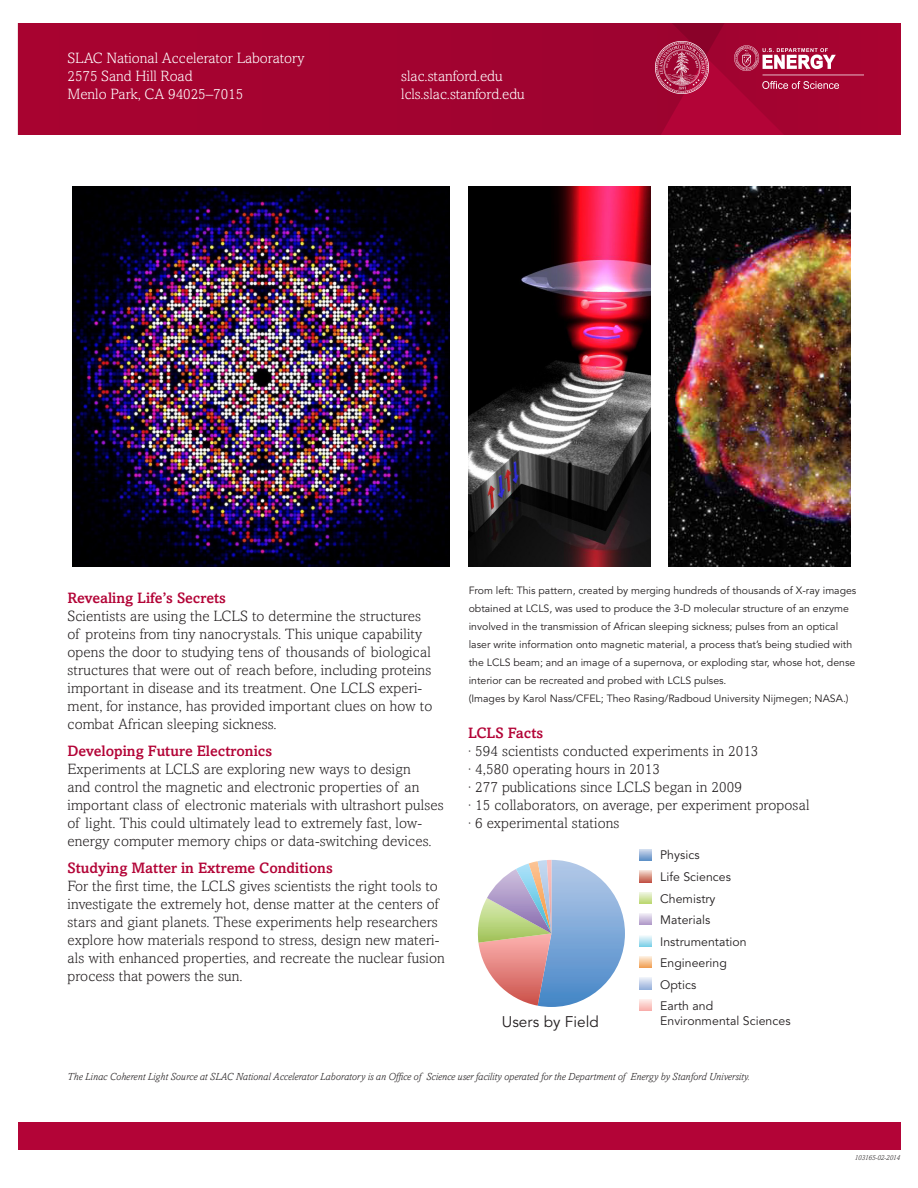
<style>
.page{position:relative;width:918px;height:1188px;background:#fff}
.page>*{position:absolute;margin:0;border:0;box-sizing:border-box;transform-origin:0 0}
.t1{font:15.3px "Avenir LT Std";letter-spacing:.005em;color:#231f20}
.t2{font:300 15px/18px "Amasis MT Std";letter-spacing:.01em;color:#231f20}
.t3{font:300 15px/18px "Amasis MT Std";color:#fff}
.t4{font:500 15px "Amasis MT Std";color:#b30437}
.t5{font:12.3px/21.5px "Avenir LT Std";letter-spacing:.005em;color:#231f20}
.t6{font:10.5px/18px "Avenir LT Std";color:#231f20}
.t7{font:italic 300 10.5px "Amasis MT Std";color:#231f20}
.t8{font:italic 300 7.5px "Amasis MT Std";color:#231f20}
</style>
<div class="page">
<div style="left:18px;top:1122px;width:882px;height:27px;background:#b30437"></div>
<img style="left:72px;top:187px;width:378px;height:380px">
<img style="left:468px;top:187px;width:182px;height:380px">
<img style="left:668px;top:187px;width:182px;height:380px">
<svg style="left:738px;top:24px;width:162px;height:111px;background:#a70331"></svg>
<div style="left:18px;top:24px;width:720px;height:111px;background:#a30330"></div>
<img style="left:735px;top:46px;width:128px;height:42px">
<img style="left:656px;top:41px;width:52px;height:53px">
<svg style="left:640px;top:849px;width:11px;height:12px"></svg>
<svg style="left:640px;top:871px;width:11px;height:11px"></svg>
<svg style="left:640px;top:892px;width:11px;height:12px"></svg>
<svg style="left:640px;top:913px;width:11px;height:12px"></svg>
<svg style="left:640px;top:936px;width:11px;height:10px"></svg>
<svg style="left:640px;top:956px;width:11px;height:12px"></svg>
<svg style="left:640px;top:978px;width:11px;height:11px"></svg>
<svg style="left:640px;top:999px;width:11px;height:12px"></svg>
<svg style="left:477px;top:860px;width:148px;height:147px"></svg>
<p class="t3" style="left:68px;top:49px;width:239px">SLAC National Accelerator Laboratory<br>2575 Sand Hill Road<br>Menlo Park, CA 94025–7015</p>
<p class="t3" style="left:401px;top:67px;width:125px">slac.stanford.edu lcls.slac.stanford.edu</p>
<p class="t4" style="left:68px;top:589px;width:160px">Revealing Life’s Secrets</p>
<p class="t2" style="left:68px;top:607px;width:366px">Scientists are using the LCLS to determine the structures of proteins from tiny nanocrystals. This unique capability opens the door to studying tens of thousands of biological structures that were out of reach before, including proteins important in disease and its treatment. One LCLS experi&shy;ment, for instance, has provided important clues on how to combat African sleeping sickness.</p>
<p class="t4" style="left:68px;top:742px;width:206px">Developing Future Electronics</p>
<p class="t2" style="left:68px;top:760px;width:378px">Experiments at LCLS are exploring new ways to design<br>and control the magnetic and electronic properties of an important class of electronic materials with ultrashort pulses of light. This could ultimately lead to extremely fast, low&shy;energy computer memory chips or data-switching devices.</p>
<p class="t4" style="left:68px;top:859px;width:267px">Studying Matter in Extreme Conditions</p>
<p class="t2" style="left:68px;top:877px;width:379px">For the first time, the LCLS gives scientists the right tools to investigate the extremely hot, dense matter at the centers of stars and giant planets. These experiments help researchers explore how materials respond to stress, design new materi&shy;als with enhanced properties, and recreate the nuclear fusion process that powers the sun.</p>
<p class="t6" style="left:469px;top:582px;width:389px">From left: This pattern, created by merging hundreds of thousands of X-ray images obtained at LCLS, was used to produce the 3-D molecular structure of an enzyme involved in the transmission of African sleeping sickness; pulses from an optical laser write information onto magnetic material, a process that’s being studied with the LCLS beam; and an image of a supernova, or exploding star, whose hot, dense interior can be recreated and probed with LCLS pulses.<br>(Images by Karol Nass/CFEL; Theo Rasing/Radboud University Nijmegen; NASA.)</p>
<p class="t4" style="left:468px;top:724px;width:77px">LCLS Facts</p>
<p class="t2" style="left:468px;top:742px;width:343px">· 594 scientists conducted experiments in 2013<br>· 4,580 operating hours in 2013<br>· 277 publications since LCLS began in 2009<br>· 15 collaborators, on average, per experiment proposal · 6 experimental stations</p>
<p class="t5" style="left:660px;top:845px;width:88px">Physics<br>Life Sciences<br>Chemistry<br>Materials<br>Instrumentation<br>Engineering<br>Optics<br>Earth and</p>
<p class="t1" style="left:502px;top:1013px;width:99px">Users by Field</p>
<p class="t5" style="left:660px;top:1010px;width:132px">Environmental Sciences</p>
<p class="t7" style="left:68px;top:1071px;width:684px">The Linac Coherent Light Source at SLAC National Accelerator Laboratory is an Office of Science user facility operated for the Department of Energy by Stanford University.</p>
<p class="t8" style="left:855px;top:1154px;width:47px">103165-02-2014</p>
</div>
